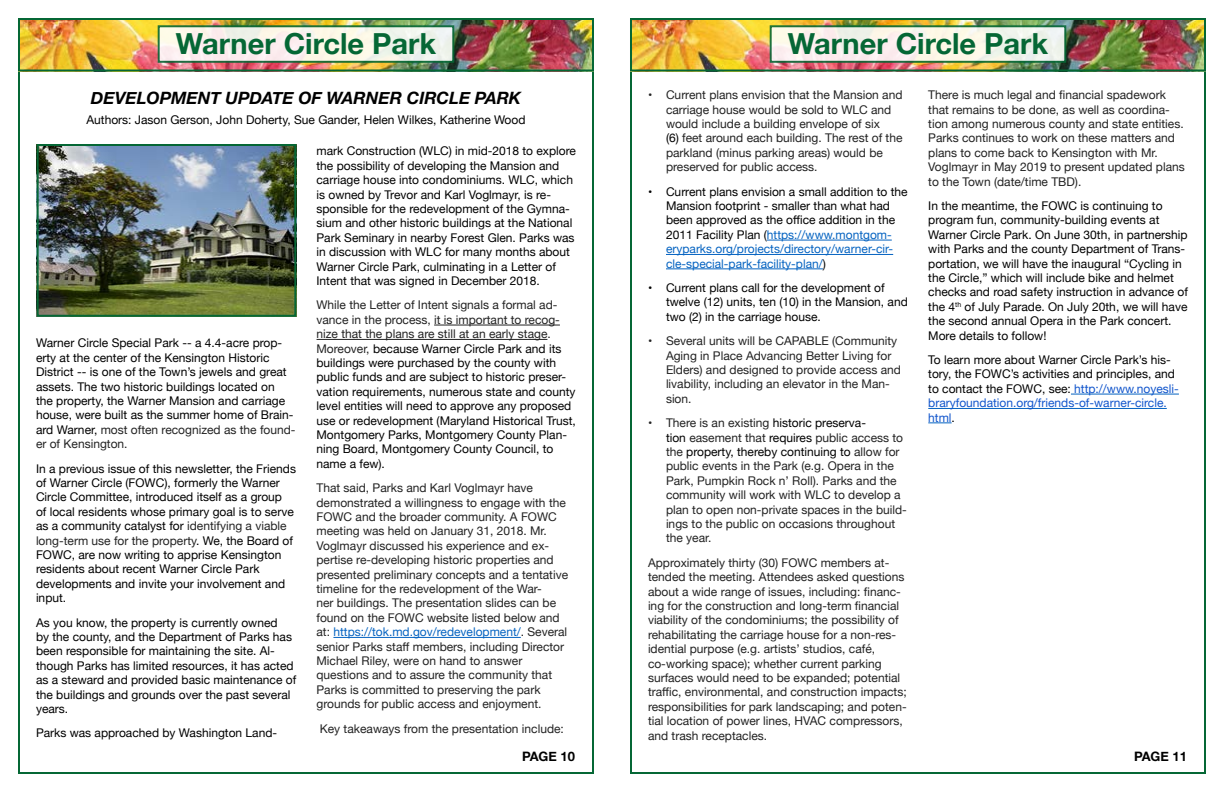
<style>
.page{position:relative;width:1224px;height:792px;background:#fff}
.page>*{position:absolute;margin:0;border:0;box-sizing:border-box;transform-origin:0 0}
.t1{font:700 29px "Helvetica Neue";color:#056735}
.t2{font:italic 700 17px "Helvetica Neue";color:#000}
.t3{font:700 13px "Helvetica Neue";color:#000}
.t4{font:12px/14.4px "Helvetica Neue";color:#000}
.t5{font:12px/14.4px "Helvetica Neue";color:#222}
.s1{color:#222}
.s2{color:#0563c1}
.s3{color:#232323}
.s4{color:#000}
.s5{color:#15c}
</style>
<div class="page">
<hr style="left:434px;top:325px;width:126px;height:1px;background:#222">
<hr style="left:317px;top:339px;width:230px;height:1px;background:#222">
<hr style="left:333px;top:637px;width:188px;height:1px;background:#0563c1">
<img style="left:21px;top:21px;width:570px;height:48px">
<div style="left:18px;top:18px;width:576px;height:54px;border:2px solid #056735"></div>
<svg style="left:158px;top:25px;width:296px;height:38px;background:#dde2d4"></svg>
<hr style="left:767px;top:240px;width:125px;height:1px;background:#0563c1">
<hr style="left:666px;top:254px;width:227px;height:1px;background:#0563c1">
<hr style="left:666px;top:269px;width:157px;height:1px;background:#0563c1">
<hr style="left:1071px;top:394px;width:108px;height:1px;background:#0563c1">
<hr style="left:928px;top:408px;width:239px;height:1px;background:#0563c1">
<svg style="left:928px;top:423px;width:24px;height:1px"></svg>
<img style="left:633px;top:21px;width:570px;height:48px">
<div style="left:630px;top:18px;width:576px;height:54px;border:2px solid #056735"></div>
<img style="left:40px;top:147px;width:253px;height:167px">
<div style="left:37px;top:144px;width:259px;height:173px;border:2px solid #056735"></div>
<svg style="left:770px;top:25px;width:296px;height:38px;background:#dde2d4"></svg>
<h1 class="t1" style="left:176px;top:20px;width:262px">Warner Circle Park</h1>
<h2 class="t2" style="left:91px;top:85px;width:432px">DEVELOPMENT UPDATE OF WARNER CIRCLE PARK</h2>
<p class="t4" style="left:87px;top:113px;width:440px">Authors: Jason Gerson, John Doherty, Sue Gander, Helen Wilkes, Katherine Wood</p>
<p class="t4" style="left:317px;top:145px;width:261px">mark Construction (WLC) in mid-2018 to explore the possibility of developing the Mansion and carriage house into condominiums. WLC, which is owned by Trevor and Karl Voglmayr, is re&shy;sponsible for the redevelopment of the Gymna&shy;sium and other historic buildings at the National Park Seminary in nearby Forest Glen. Parks was in discussion with WLC for many months about Warner Circle Park, culminating in a Letter of Intent that was signed in December 2018.</p>
<p class="t4" style="left:317px;top:299px;width:261px"><span class="s1">While the Letter of Intent signals a formal ad&shy;vance in the process, it is important to recog&shy;nize that the plans are still at an early stage.<br>Moreover,</span> because Warner Circle Park and its buildings were purchased by the county with public funds and are subject to historic preser&shy;vation requirements, numerous state and county level entities will need to approve any proposed use or redevelopment (Maryland Historical Trust, Montgomery Parks, Montgomery County Plan&shy;ning Board, Montgomery County Council, to name a few).</p>
<p class="t5" style="left:317px;top:481px;width:253px">That said, Parks and Karl Voglmayr have demonstrated a willingness to engage with the FOWC and the broader community. A FOWC meeting was held on January 31, 2018. Mr.<br>Voglmayr discussed his experience and ex&shy;pertise re-developing historic properties and presented preliminary concepts and a tentative timeline for the redevelopment of the War-<br>ner buildings. The presentation slides can be found on the FOWC website listed below and at: <span class="s2">https://tok.md.gov/redevelopment/</span>. Several senior Parks staff members, including Director Michael Riley, were on hand to answer questions and to assure the community that Parks is committed to preserving the park grounds for public access and enjoyment.</p>
<p class="t5" style="left:320px;top:722px;width:246px">Key takeaways from the presentation include:</p>
<p class="t4" style="left:36px;top:337px;width:261px">Warner Circle Special Park -- a 4.4-acre prop&shy;erty at the center of the Kensington Historic District -- is one of the Town’s jewels and great assets. The two historic buildings located on<br>the property, the Warner Mansion and carriage house, were built as the summer home of Brain&shy;ard Warner, <span class="s1">most often recognized as the found&shy;er of Kensington.</span></p>
<p class="t4" style="left:36px;top:462px;width:262px">In a previous issue of this newsletter, the Friends of Warner Circle (FOWC), formerly the Warner Circle Committee, introduced itself as a group<br>of local residents whose primary goal is to serve as a community catalyst for <span class="s3">identifying a viable long-term use for the property</span>. We, the Board of FOWC, are now writing to apprise Kensington residents about recent Warner Circle Park developments and invite your involvement and input.</p>
<p class="t4" style="left:36px;top:616px;width:262px">As you know, the property is currently owned<br>by the county, and the Department of Parks has been responsible for maintaining the site. Al&shy;though Parks has limited resources, it has acted as a steward and provided basic maintenance of the buildings and grounds over the past several years.</p>
<p class="t4" style="left:36px;top:727px;width:243px">Parks was approached by Washington Land-</p>
<p class="t3" style="left:522px;top:747px;width:54px">PAGE 10</p>
<h1 class="t1" style="left:788px;top:20px;width:262px">Warner Circle Park</h1>
<p class="t5" style="left:666px;top:88px;width:238px;text-indent:-18px">• Current plans envision that the Mansion and carriage house would be sold to WLC and would include a building envelope of six<br><span class="s4">(6)</span> feet around each building. The rest of the parkland (minus parking areas) would be preserved for public access.</p>
<p class="t4" style="left:666px;top:185px;width:243px;text-indent:-18px">• Current plans envision a small addition to the Mansion footprint - smaller than what had been approved as the office addition in the 2011 Facility Plan (<span class="s2">https://www.montgom&shy;eryparks.org/projects/directory/warner-cir&shy;cle-special-park-facility-plan/</span>)</p>
<p class="t4" style="left:666px;top:281px;width:243px;text-indent:-18px">• Current plans call for the development of twelve (12) units, ten (10) in the Mansion, and two (2) in the carriage house.</p>
<p class="t5" style="left:666px;top:334px;width:236px;text-indent:-18px">• Several units will be CAPABLE (Community Aging in Place Advancing Better Living for Elders) and designed to provide access and livability, including an elevator in the Man&shy;sion.</p>
<p class="t5" style="left:666px;top:416px;width:242px;text-indent:-18px">• There is an existing <span class="s4">historic preserva-<br>tion</span> easement that <span class="s4">requires</span> public access to the <span class="s4">property, thereby continuing to</span> allow for public events in the Park (e.g. Opera in the Park, Pumpkin Rock n’ Roll). Parks and the community will work with WLC to develop a plan to open non-private spaces in the build&shy;ings to the public on occasions throughout the year.</p>
<p class="t5" style="left:648px;top:556px;width:260px">Approximately thirty (30) FOWC members at&shy;tended the meeting. Attendees asked questions about a wide range of issues, including: financ&shy;ing for the construction and long-term financial viability of the condominiums; the possibility of rehabilitating the carriage house for a non-res&shy;idential purpose (e.g. artists’ studios, café, co-working space); whether current parking surfaces would need to be expanded; potential traffic, environmental, and construction impacts; responsibilities for park landscaping; and poten&shy;tial location of power lines, HVAC compressors, and trash receptacles.</p>
<p class="t5" style="left:928px;top:88px;width:258px">There is much legal and financial spadework that remains to be done, as well as coordina&shy;tion among numerous county and state entities.<br>Parks continues to work on these matters and plans to come back to Kensington with Mr.<br>Voglmayr in May 2019 to present updated plans to the Town (date/time TBD).</p>
<p class="t4" style="left:928px;top:199px;width:261px">In the meantime, the FOWC is continuing to program fun, community-building events at Warner Circle Park. On June 30th, in partnership with Parks and the county Department of Trans&shy;portation, we will have the inaugural “Cycling in the Circle,” which will include bike and helmet checks and road safety instruction in advance of the 4<sup>th</sup> of July Parade. On July 20th, we will have the second annual Opera in the Park concert.<br>More details to follow!</p>
<p class="t4" style="left:928px;top:353px;width:252px">To learn more about Warner Circle Park’s his&shy;tory, the FOWC’s activities and principles, and to contact the FOWC, see: <span class="s5">http://www.noyesli&shy;braryfoundation.org/friends-of-warner-circle. html</span>.</p>
<p class="t3" style="left:1134px;top:747px;width:54px">PAGE 11</p>
</div>
